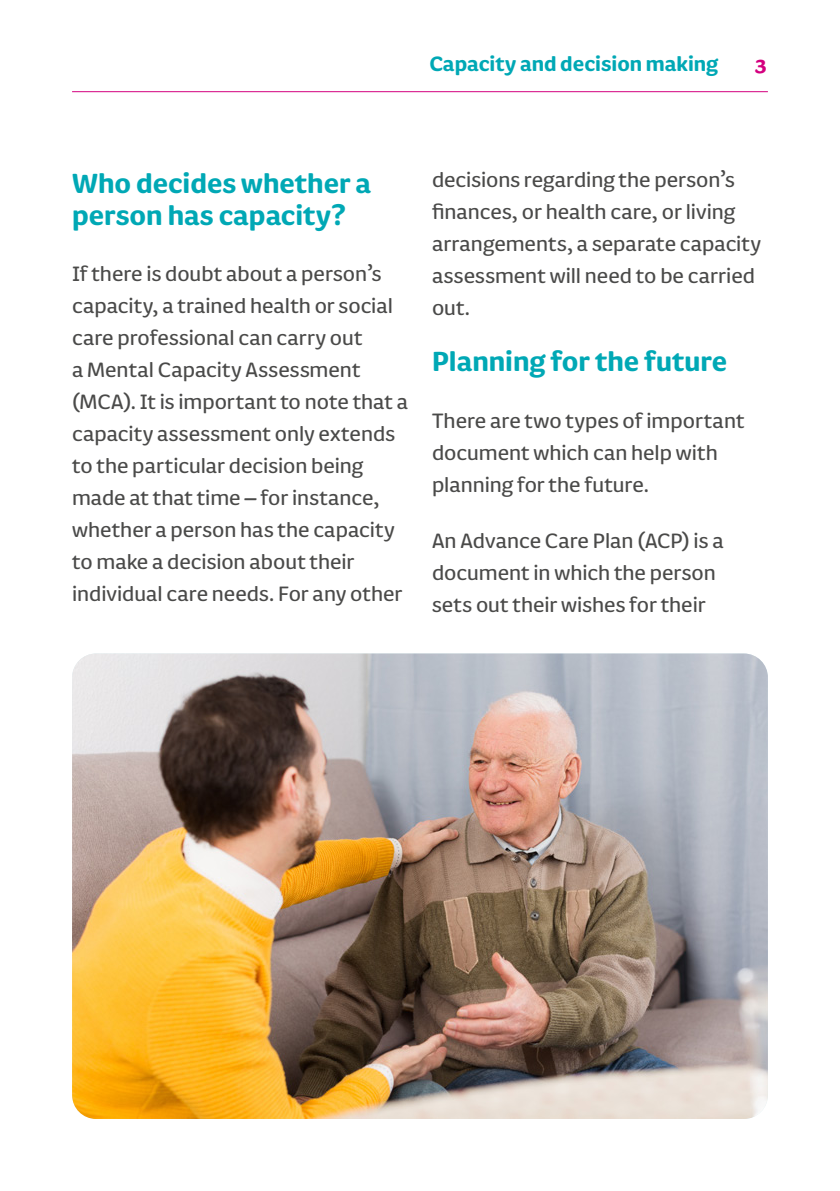
<style>
.page{position:relative;width:840px;height:1191px;background:#fff}
.page>*{position:absolute;margin:0;border:0;box-sizing:border-box;transform-origin:0 0}
.Sub_heading{font:700 32px/32px "FS Pimlico";color:#00a8b5}
.Body_new{font:24px/32px "FS Pimlico";color:#4a4a49}
.Heading{font:24px/32px "FS Pimlico";color:#4a4a49}
.t1{font:700 24px "FS Pimlico";color:#00a8b5}
.t2{font:700 24px "FS Pimlico";color:#d4007f}
</style>
<div class="page">
<hr style="left:72px;top:91px;width:695px;height:1px;background:#d4007f">
<img style="left:72px;top:653px;width:695px;height:466px">
<p class="t1" style="left:429px;top:46px;width:290px">Capacity and decision making</p>
<p class="t2" style="left:754px;top:46px;width:13px">3</p>
<p class="Sub_heading" style="left:72px;top:166px;width:300px">Who decides whether a person has capacity?</p>
<p class="Body_new" style="left:72px;top:257px;width:337px">If there is doubt about a person’s capacity, a trained health or social care professional can carry out<br>a Mental Capacity Assessment (MCA). It is important to note that a capacity assessment only extends to the particular decision being made at that time – for instance, whether a person has the capacity to make a decision about their individual care needs. For any other</p>
<p class="Body_new" style="left:432px;top:163px;width:330px">decisions regarding the person’s finances, or health care, or living arrangements, a separate capacity assessment will need to be carried out.</p>
<p class="Sub_heading" style="left:432px;top:344px;width:296px">Planning for the future</p>
<p class="Heading" style="left:432px;top:403px;width:314px">There are two types of important document which can help with planning for the future.</p>
<p class="Heading" style="left:432px;top:523px;width:293px">An Advance Care Plan (ACP) is a document in which the person sets out their wishes for their</p>
</div>
